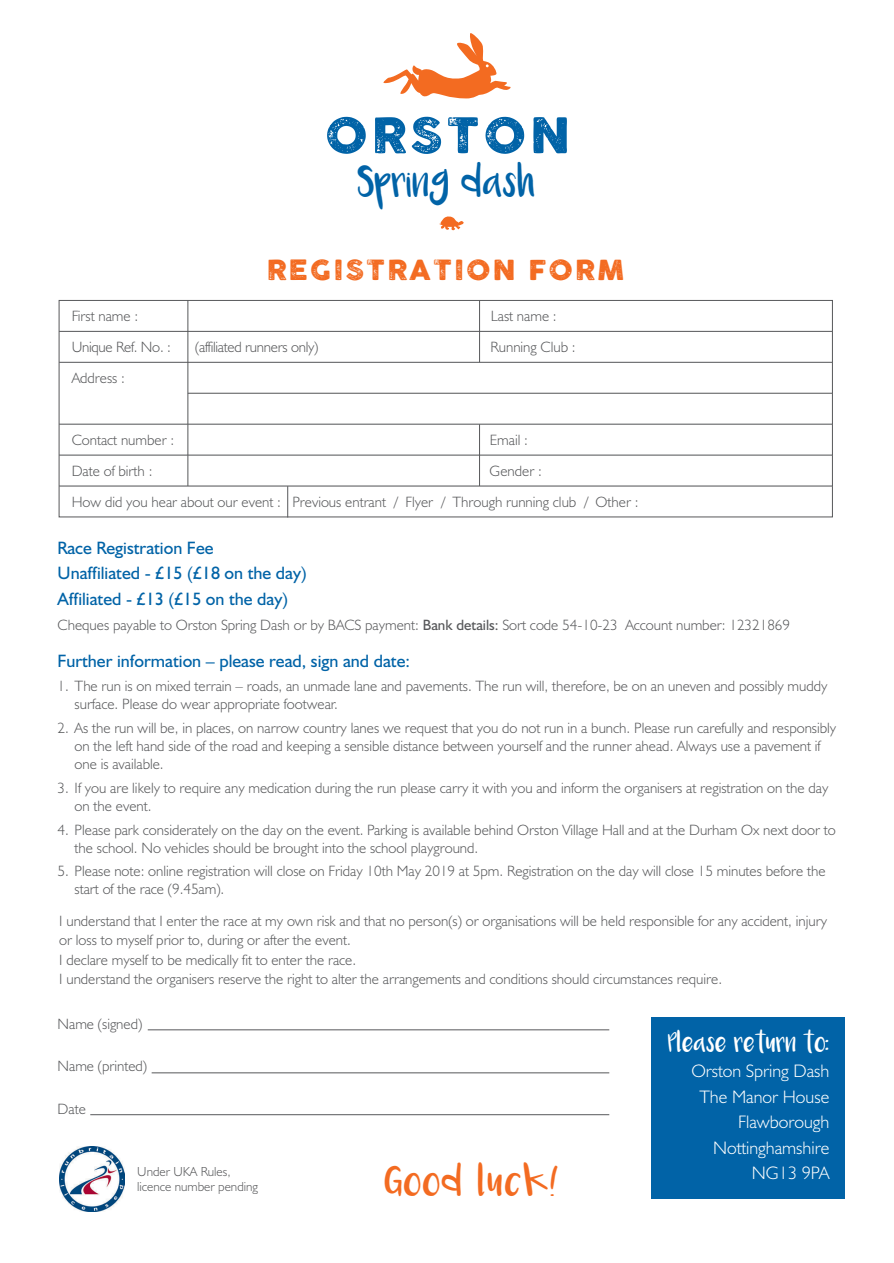
<style>
.page{position:relative;width:894px;height:1263px;background:#fff}
.page>*{position:absolute;margin:0;border:0;box-sizing:border-box;transform-origin:0 0}
.t1{font:27.3px "COCOGOOSELETTERPRESS";letter-spacing:.07em;color:#f36b21;scale:1.04 1}
.t2{font:23.55px "Luna";color:#0163a7}
.t3{font:22.5px "Luna";letter-spacing:.07em;color:#f36b21;scale:1.04 1}
.t4{font:300 18.15px/25.5px "Humanist 521 BT";color:#fff;text-align:right}
.t5{font:18px/25.5px "Humanist 521 BT";color:#0163a7}
.t6{font:300 15px/18px "Humanist 521 BT";color:#57585a}
.t7{font:14.85px "Luna";color:#fff}
.t8{font:300 13.2px/15px "Humanist 521 BT";color:#57585a}
.s1{font-weight:400}
</style>
<div class="page">
<svg style="left:439px;top:216px;width:24px;height:14px"></svg>
<svg style="left:383px;top:33px;width:127px;height:66px"></svg>
<svg style="left:327px;top:117px;width:38px;height:37px"></svg>
<svg style="left:375px;top:117px;width:66px;height:37px"></svg>
<svg style="left:448px;top:117px;width:29px;height:36px"></svg>
<svg style="left:485px;top:117px;width:39px;height:37px"></svg>
<svg style="left:533px;top:117px;width:33px;height:36px"></svg>
<div style="left:651px;top:1018px;width:193px;height:181px;background:#0163a7"></div>
<hr style="left:148px;top:1029px;width:461px;height:1px;background:#57585a">
<hr style="left:151px;top:1072px;width:458px;height:1px;background:#57585a">
<hr style="left:90px;top:1114px;width:519px;height:1px;background:#57585a">
<div style="left:59px;top:300px;width:773px;height:217px;border:1px solid #57585a"></div>
<hr style="left:59px;top:331px;width:773px;height:1px;background:#57585a">
<hr style="left:59px;top:362px;width:773px;height:1px;background:#57585a">
<hr style="left:188px;top:393px;width:644px;height:1px;background:#57585a">
<hr style="left:59px;top:486px;width:773px;height:1px;background:#57585a">
<hr style="left:187px;top:300px;width:1px;height:186px;background:#57585a">
<hr style="left:59px;top:455px;width:773px;height:1px;background:#57585a">
<hr style="left:59px;top:424px;width:773px;height:1px;background:#57585a">
<img style="left:59px;top:1146px;width:65px;height:65px">
<hr style="left:479px;top:300px;width:1px;height:62px;background:#57585a">
<hr style="left:479px;top:424px;width:1px;height:62px;background:#57585a">
<hr style="left:287px;top:486px;width:1px;height:31px;background:#57585a">
<h2 class="t2" style="left:358px;top:175px;width:179px">Spring dash</h2>
<p class="t6" style="left:72px;top:300px;width:101px;line-height:31px">First name :<br>Unique Ref. No. :</p>
<p class="t6" style="left:72px;top:369px;width:55px">Address :</p>
<h1 class="t1" style="left:266px;top:254px;width:345px">REGISTRATION FORM</h1>
<p class="t6" style="left:195px;top:337px;width:125px">(affiliated runners only)</p>
<p class="t6" style="left:490px;top:307px;width:67px">Last name :</p>
<p class="t6" style="left:490px;top:337px;width:87px">Running Club :</p>
<p class="t6" style="left:72px;top:424px;width:568px;line-height:31px">Contact number :<br>Date of birth :<br>How did you hear about our event : Previous entrant / Flyer / Through running club / Other :</p>
<p class="t6" style="left:489px;top:425px;width:54px;line-height:30.8px">Email :<br>Gender :</p>
<p class="t5" style="left:58px;top:535px;width:250px">Race Registration Fee<br>Unaffiliated - £15 (£18 on the day)<br>Affiliated - £13 (£15 on the day)</p>
<p class="t6" style="left:58px;top:616px;width:733px">Cheques payable to Orston Spring Dash or by BACS payment: <span class="s1">Bank details:</span> Sort code 54-10-23 Account number: 12321869</p>
<p class="t5" style="left:58px;top:647px;width:354px">Further information – please read, sign and date:</p>
<p class="t6" style="left:75px;top:676px;width:754px;text-indent:-17px">1. The run is on mixed terrain – roads, an unmade lane and pavements. The run will, therefore, be on an uneven and possibly muddy surface. Please do wear appropriate footwear.</p>
<p class="t6" style="left:75px;top:718px;width:762px;text-indent:-17px">2. As the run will be, in places, on narrow country lanes we request that you do not run in a bunch. Please run carefully and responsibly on the left hand side of the road and keeping a sensible distance between yourself and the runner ahead. Always use a pavement if one is available.</p>
<p class="t6" style="left:75px;top:778px;width:755px;text-indent:-17px">3. If you are likely to require any medication during the run please carry it with you and inform the organisers at registration on the day on the event.</p>
<p class="t6" style="left:75px;top:820px;width:762px;text-indent:-17px">4. Please park considerately on the day on the event. Parking is available behind Orston Village Hall and at the Durham Ox next door to the school. No vehicles should be brought into the school playground.</p>
<p class="t6" style="left:75px;top:861px;width:752px;text-indent:-17px">5. Please note: online registration will close on Friday 10th May 2019 at 5pm. Registration on the day will close 15 minutes before the start of the race (9.45am).</p>
<p class="t6" style="left:59px;top:910px;width:768px;line-height:19.5px">I understand that I enter the race at my own risk and that no person(s) or organisations will be held responsible for any accident, injury or loss to myself prior to, during or after the event.<br>I declare myself to be medically fit to enter the race.<br>I understand the organisers reserve the right to alter the arrangements and conditions should circumstances require.</p>
<p class="t6" style="left:58px;top:1014px;width:86px">Name (signed)</p>
<p class="t6" style="left:58px;top:1057px;width:91px">Name (printed)</p>
<p class="t6" style="left:58px;top:1099px;width:30px">Date</p>
<p class="t8" style="left:137px;top:1163px;width:122px">Under UKA Rules, licence number pending</p>
<h3 class="t3" style="left:384px;top:1175px;width:169px">Good luck!</h3>
<p class="t7" style="left:667px;top:1038px;width:163px">Please return to:</p>
<p class="t4" style="left:691px;top:1058px;width:139px">Orston Spring Dash<br>The Manor House<br>Flawborough<br>Nottinghamshire<br>NG13 9PA</p>
</div>
